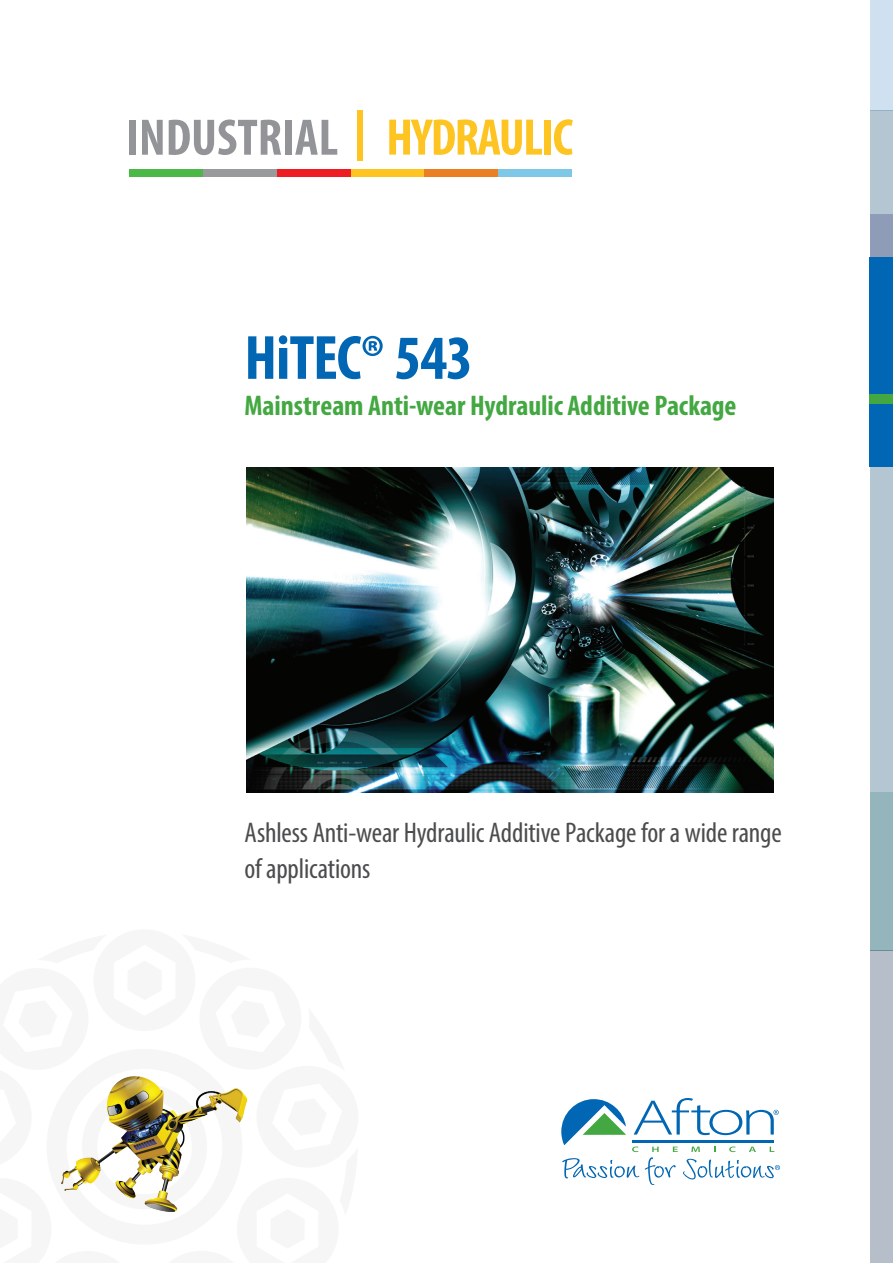
<style>
.page{position:relative;width:893px;height:1263px;background:#fff}
.page>*{position:absolute;margin:0;border:0;box-sizing:border-box;transform-origin:0 0}
.t1{font:700 condensed 63px "Myriad Pro";letter-spacing:-.015em;color:#0166b3}
.t2{font:700 condensed 51.9px "Myriad Pro";letter-spacing:-.03em;color:#fec422}
.t3{font:condensed 28.5px/36px "Myriad Pro";letter-spacing:-.005em;color:#4b4c4d}
.t4{font:700 condensed 28.5px "Myriad Pro";letter-spacing:-.005em;color:#43a842}
</style>
<div class="page">
<img style="left:246px;top:468px;width:528px;height:325px">
<div style="left:870px;top:0;width:23px;height:110px;background:#cfe1f1"></div>
<div style="left:870px;top:110px;width:23px;height:104px;background:#b5c6d3"></div>
<div style="left:870px;top:214px;width:23px;height:44px;background:#8f9cb8"></div>
<div style="left:870px;top:258px;width:23px;height:209px;background:#0166b3"></div>
<div style="left:870px;top:394px;width:23px;height:10px;background:#43a842"></div>
<div style="left:870px;top:467px;width:23px;height:325px;background:#b5c6d3"></div>
<div style="left:870px;top:792px;width:23px;height:158px;background:#95b5bc"></div>
<div style="left:870px;top:950px;width:23px;height:313px;background:#b6bfc9"></div>
<div style="left:358px;top:110px;width:5px;height:51px;background:#fec422"></div>
<img style="left:62px;top:1076px;width:185px;height:136px">
<div style="left:350px;top:169px;width:74px;height:7px;background:#fec422"></div>
<div style="left:129px;top:169px;width:74px;height:7px;background:#4cb848"></div>
<div style="left:203px;top:169px;width:74px;height:7px;background:#999a9c"></div>
<div style="left:498px;top:169px;width:74px;height:7px;background:#7ec7e7"></div>
<div style="left:424px;top:169px;width:74px;height:7px;background:#ea8023"></div>
<div style="left:277px;top:169px;width:73px;height:7px;background:#ee1d23"></div>
<div style="left:129px;top:120px;width:7px;height:35px;background:#929497"></div>
<svg style="left:142px;top:120px;width:21px;height:35px"></svg>
<svg style="left:169px;top:119px;width:112px;height:36px"></svg>
<div style="left:285px;top:120px;width:7px;height:35px;background:#929497"></div>
<svg style="left:295px;top:120px;width:42px;height:35px"></svg>
<hr style="left:632px;top:1140px;width:142px;height:3px;background:#0166b3">
<svg style="left:632px;top:1146px;width:6px;height:6px"></svg>
<svg style="left:561px;top:1099px;width:65px;height:46px"></svg>
<svg style="left:634px;top:1098px;width:145px;height:37px"></svg>
<svg style="left:562px;top:1158px;width:77px;height:20px"></svg>
<svg style="left:645px;top:1146px;width:135px;height:39px"></svg>
<p class="t2" style="left:386px;top:105px;width:188px">HYDRAULIC</p>
<p class="t1" style="left:244px;top:318px;width:230px">HiTEC® 543</p>
<p class="t4" style="left:244px;top:387px;width:494px">Mainstream Anti-wear Hydraulic Additive Package</p>
<p class="t3" style="left:244px;top:814px;width:539px">Ashless Anti-wear Hydraulic Additive Package for a wide range of applications</p>
</div>
